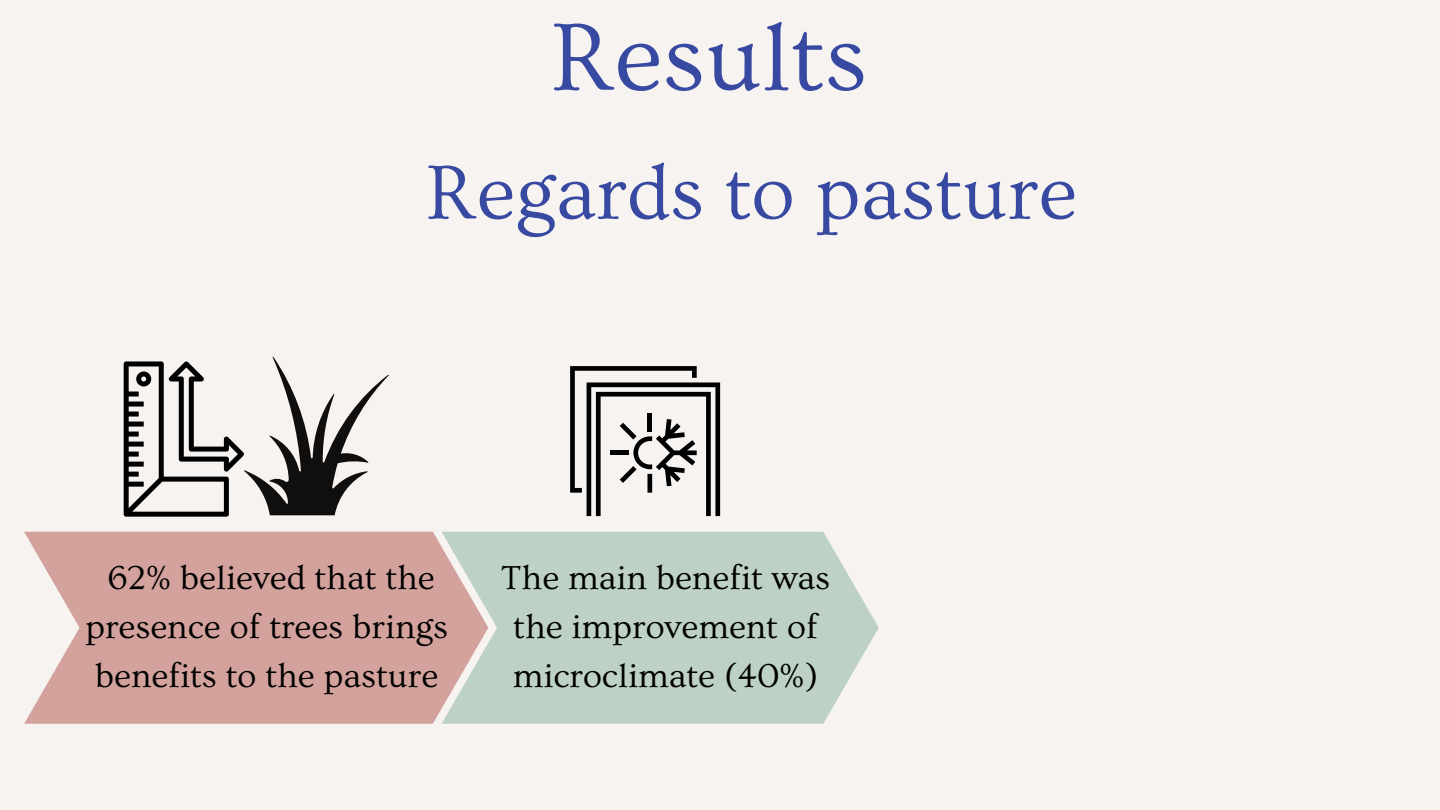
<style>
.page{position:relative;width:1440px;height:810px;background:#f6f3f1}
.page>*{position:absolute;margin:0;border:0;box-sizing:border-box;transform-origin:0 0}
.t1{font:100px "Ovo";color:#3849a2}
.t2{font:80px "Ovo";color:#3849a2}
.t3{font:35px/48.8px "Ovo";color:#000;text-align:center}
</style>
<div class="page">
<svg style="left:24px;top:532px;width:418px;height:192px;background:#d5a7a2"></svg>
<svg style="left:442px;top:532px;width:437px;height:192px;background:#c2d1c6"></svg>
<svg style="left:124px;top:357px;width:265px;height:160px"></svg>
<svg style="left:570px;top:366px;width:150px;height:150px"></svg>
<div style="left:647px;top:413px;width:5px;height:19px;background:#000"></div>
<p class="t1" style="left:551px;top:3px;width:318px">Results</p>
<p class="t2" style="left:426px;top:149px;width:653px">Regards to pasture</p>
<p class="t3" style="left:85px;top:554px;width:365px">62% believed that the presence of trees brings benefits to the pasture</p>
<p class="t3" style="left:501px;top:554px;width:331px">The main benefit was the improvement of microclimate (40%)</p>
</div>
